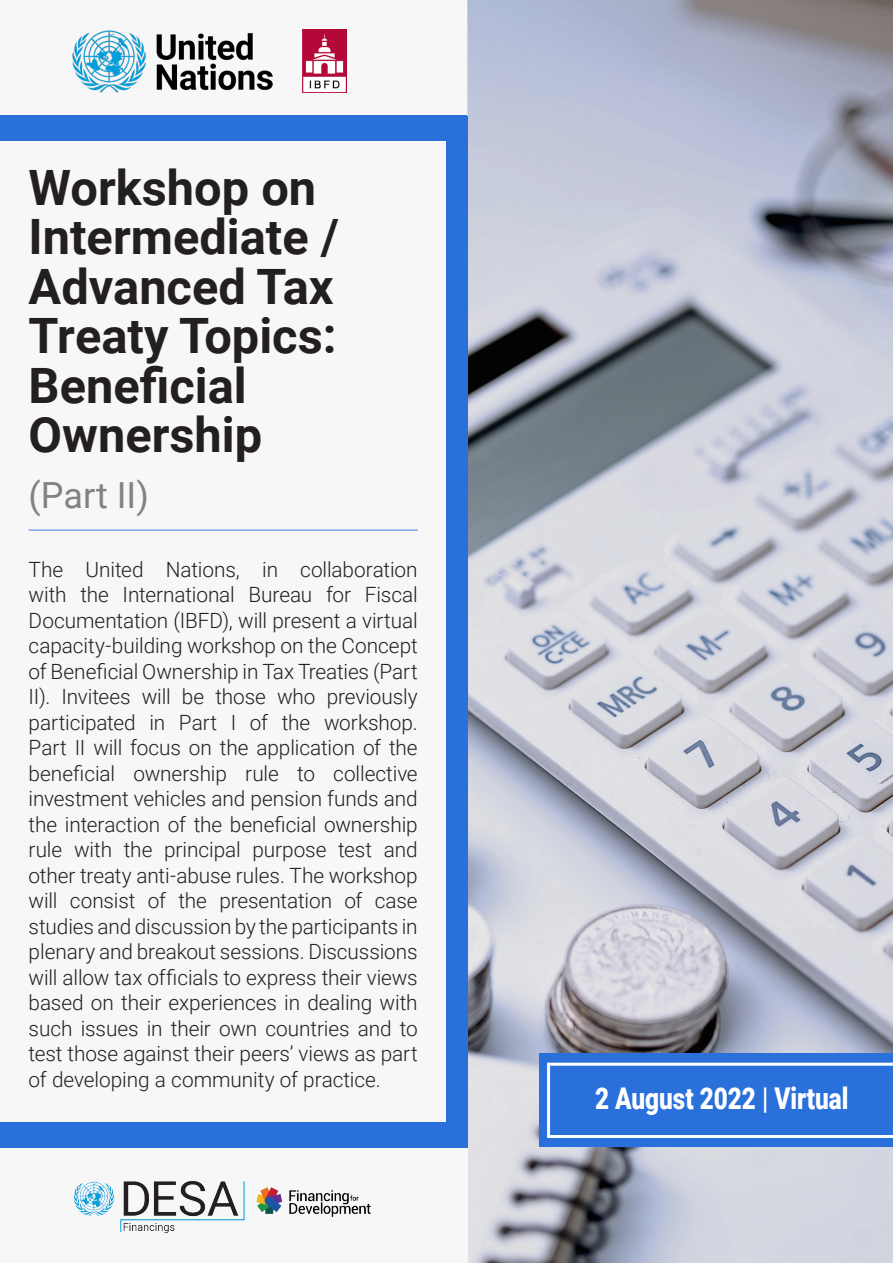
<style>
.page{position:relative;width:893px;height:1263px;background:#f7f7f8}
.page>*{position:absolute;margin:0;border:0;box-sizing:border-box;transform-origin:0 0}
.t1{font:700 48.75px/49.5px "Roboto";color:#231f20}
.t2{font:36px "Roboto";color:#808285}
.t3{font:900 30px "Roboto";color:#fff;scale:.81 1}
.t4{font:300 21px/25.5px "Roboto";letter-spacing:-.005em;color:#231f20;text-align:justify}
</style>
<div class="page">
<div style="left:0;top:1122px;width:893px;height:25px;background:#2970db"></div>
<div style="left:0;top:116px;width:893px;height:25px;background:#2970db"></div>
<svg style="left:468px;top:0;width:425px;height:1263px;background:#b8bbc8"></svg>
<div style="left:539px;top:1053px;width:354px;height:94px;background:#2970db"></div>
<img style="left:72px;top:30px;width:201px;height:62px">
<img style="left:73px;top:1181px;width:298px;height:53px">
<img style="left:303px;top:29px;width:43px;height:64px">
<div style="left:446px;top:116px;width:22px;height:1031px;background:#2970db"></div>
<svg style="left:547px;top:1063px;width:346px;height:75px"></svg>
<hr style="left:29px;top:529px;width:389px;height:2px;background:#2970db">
<p class="t1" style="left:29px;top:161px;width:312px">Workshop on<br>Intermediate /<br>Advanced Tax<br>Treaty Topics:<br>Beneficial<br>Ownership</p>
<p class="t2" style="left:29px;top:470px;width:122px">(Part II)</p>
<p class="t4" style="left:29px;top:556px;width:391px">The United Nations, in collaboration with the International Bureau for Fiscal Documentation (IBFD), will present a virtual capacity-building workshop on the Concept of Beneficial Ownership in Tax Treaties (Part II). Invitees will be those who previously participated in Part I of the workshop.<br>Part II will focus on the application of the beneficial ownership rule to collective investment vehicles and pension funds and the interaction of the beneficial ownership rule with the principal purpose test and other treaty anti-abuse rules. The workshop will consist of the presentation of case studies and discussion by the participants in plenary and breakout sessions. Discussions will allow tax officials to express their views based on their experiences in dealing with such issues in their own countries and to test those against their peers’ views as part of developing a community of practice.</p>
<p class="t3" style="left:595px;top:1078px;width:314px">2 August 2022 | Virtual</p>
</div>
